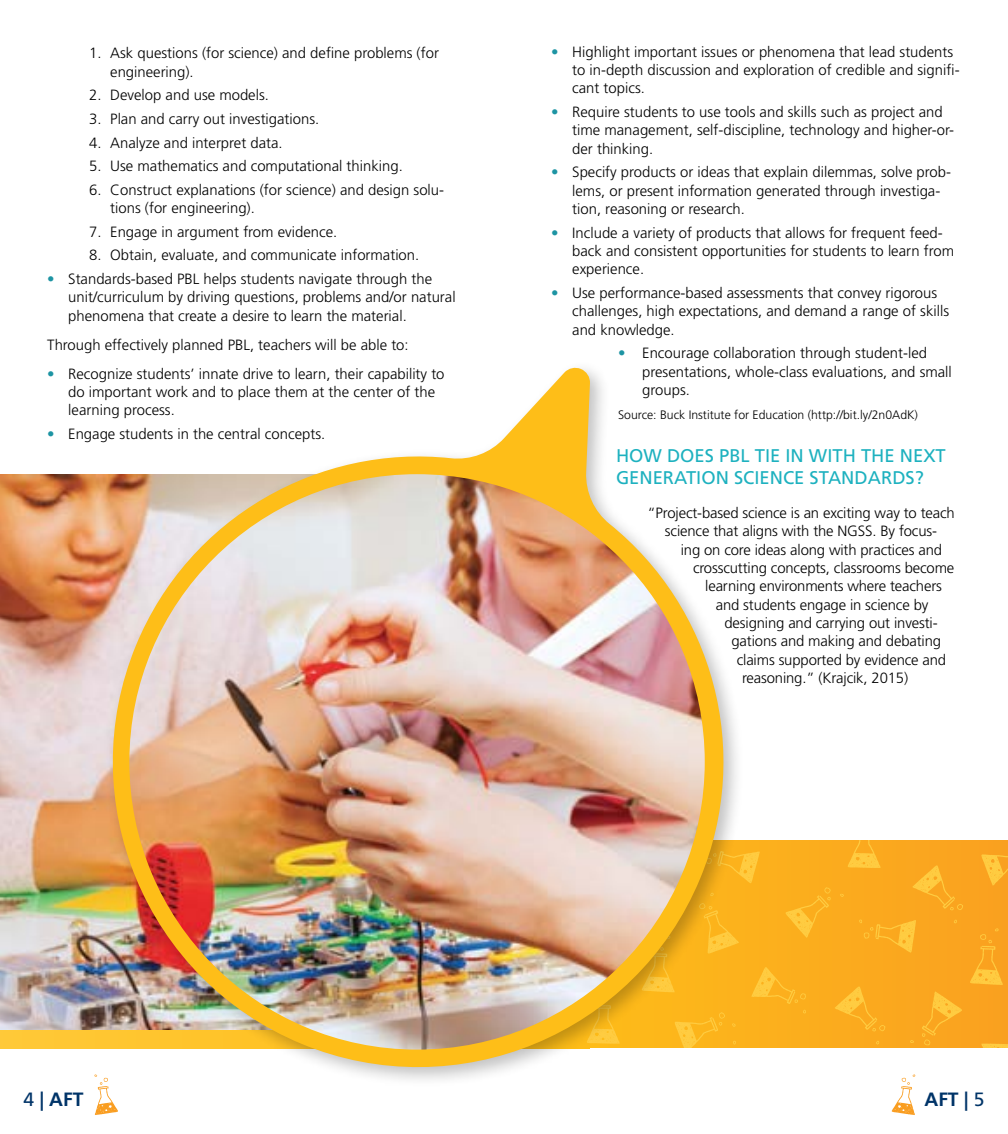
<style>
.page{position:relative;width:1008px;height:1134px;background:#fff}
.page>*{position:absolute;margin:0;border:0;box-sizing:border-box;transform-origin:0 0}
.t1{font:700 19.25px "Frutiger LT Std";color:#003468}
.t2{font:18.38px/21.9px "Frutiger LT Std";color:#1db1bf}
.t3{font:300 14.88px/18.4px "Frutiger LT Std";color:#000}
.t4{font:300 12.25px "Frutiger LT Std";color:#000}
.s1{color:#1d94a3}
.s2{font-weight:400}
</style>
<div class="page">
<div style="left:0;top:839px;width:1008px;height:210px;background:#fba91e"></div>
<svg style="left:94px;top:1108px;width:24px;height:7px"></svg>
<img style="left:0;top:474px;width:72px;height:556px">
<svg style="left:981px;top:854px;width:27px;height:31px"></svg>
<svg style="left:785px;top:887px;width:46px;height:51px"></svg>
<svg style="left:753px;top:851px;width:7px;height:26px"></svg>
<svg style="left:913px;top:865px;width:50px;height:45px"></svg>
<svg style="left:835px;top:986px;width:50px;height:45px"></svg>
<svg style="left:848px;top:839px;width:33px;height:29px"></svg>
<svg style="left:981px;top:1043px;width:27px;height:6px"></svg>
<svg style="left:753px;top:967px;width:53px;height:37px"></svg>
<svg style="left:970px;top:928px;width:33px;height:57px"></svg>
<svg style="left:753px;top:1048px;width:35px;height:1px"></svg>
<svg style="left:922px;top:991px;width:40px;height:54px"></svg>
<svg style="left:859px;top:919px;width:57px;height:34px"></svg>
<svg style="left:72px;top:367px;width:681px;height:741px"></svg>
<img style="left:129px;top:474px;width:576px;height:576px;border-radius:288px">
<svg style="left:891px;top:1074px;width:24px;height:41px"></svg>
<p class="t3" style="left:110px;top:44px;width:330px;text-indent:-21px">1. Ask questions (for science) and define problems (for engineering).</p>
<p class="t3" style="left:89px;top:86px;width:181px">2. Develop and use models.</p>
<p class="t3" style="left:89px;top:110px;width:232px">3. Plan and carry out investigations.</p>
<p class="t3" style="left:89px;top:134px;width:195px">4. Analyze and interpret data.</p>
<p class="t3" style="left:89px;top:157px;width:315px">5. Use mathematics and computational thinking.</p>
<p class="t3" style="left:110px;top:181px;width:335px;text-indent:-21px">6. Construct explanations (for science) and design solu&shy;tions (for engineering).</p>
<p class="t3" style="left:89px;top:223px;width:250px">7. Engage in argument from evidence.</p>
<p class="t3" style="left:89px;top:246px;width:332px">8. Obtain, evaluate, and communicate information.</p>
<p class="t3" style="left:68px;top:270px;width:389px;text-indent:-21px"><span class="s1">•</span> Standards-based PBL helps students navigate through the unit/curriculum by driving questions, problems and/or natural phenomena that create a desire to learn the material.</p>
<p class="t3" style="left:47px;top:336px;width:363px">Through effectively planned PBL, teachers will be able to:</p>
<p class="t3" style="left:68px;top:365px;width:378px;text-indent:-21px"><span class="s1">•</span> Recognize students’ innate drive to learn, their capability to do important work and to place them at the center of the learning process.</p>
<p class="t3" style="left:47px;top:425px;width:280px"><span class="s1">•</span> Engage students in the central concepts.</p>
<p class="t3" style="left:572px;top:43px;width:389px;text-indent:-21px"><span class="s1">•</span> Highlight important issues or phenomena that lead students to in-depth discussion and exploration of credible and signifi&shy;cant topics.</p>
<p class="t3" style="left:572px;top:103px;width:383px;text-indent:-21px"><span class="s1">•</span> Require students to use tools and skills such as project and time management, self-discipline, technology and higher-or&shy;der thinking.</p>
<p class="t3" style="left:572px;top:163px;width:380px;text-indent:-21px"><span class="s1">•</span> Specify products or ideas that explain dilemmas, solve prob&shy;lems, or present information generated through investiga&shy;tion, reasoning or research.</p>
<p class="t3" style="left:572px;top:224px;width:383px;text-indent:-21px"><span class="s1">•</span> Include a variety of products that allows for frequent feed&shy;back and consistent opportunities for students to learn from experience.</p>
<p class="t3" style="left:572px;top:284px;width:378px;text-indent:-21px"><span class="s1">•</span> Use performance-based assessments that convey rigorous challenges, high expectations, and demand a range of skills and knowledge.</p>
<p class="t3" style="left:642px;top:344px;width:311px;text-indent:-24px"><span class="s1">•</span> Encourage collaboration through student-led presentations, whole-class evaluations, and small groups.</p>
<p class="t4" style="left:618px;top:408px;width:301px">Source: Buck Institute for Education (http://bit.ly/2n0AdK)</p>
<p class="t2" style="left:616px;top:445px;width:331px">HOW DOES PBL TIE IN WITH THE NEXT<br>GENERATION SCIENCE STANDARDS?</p>
<p class="t3" style="left:648px;top:504px;width:309px;text-align:center">“Project-based science is an exciting way to teach science that aligns with the NGSS. By focus-</p>
<p class="t3" style="left:681px;top:540px;width:263px">ing on core ideas along with practices and</p>
<p class="t3" style="left:693px;top:559px;width:263px">crosscutting concepts, classrooms become</p>
<p class="t3" style="left:705px;top:577px;width:238px">learning environments where teachers</p>
<p class="t3" style="left:716px;top:596px;width:214px">and students engage in science by</p>
<p class="t3" style="left:725px;top:614px;width:215px">designing and carrying out investi-</p>
<p class="t3" style="left:732px;top:632px;width:211px">gations and making and debating</p>
<p class="t3" style="left:737px;top:651px;width:211px">claims supported by evidence and</p>
<p class="t3" style="left:742px;top:669px;width:168px">reasoning.” (Krajcik, 2015)</p>
<p class="t1" style="left:24px;top:1088px;width:61px"><span class="s2">4</span> | AFT</p>
<p class="t1" style="left:924px;top:1088px;width:61px">AFT | <span class="s2">5</span></p>
</div>
